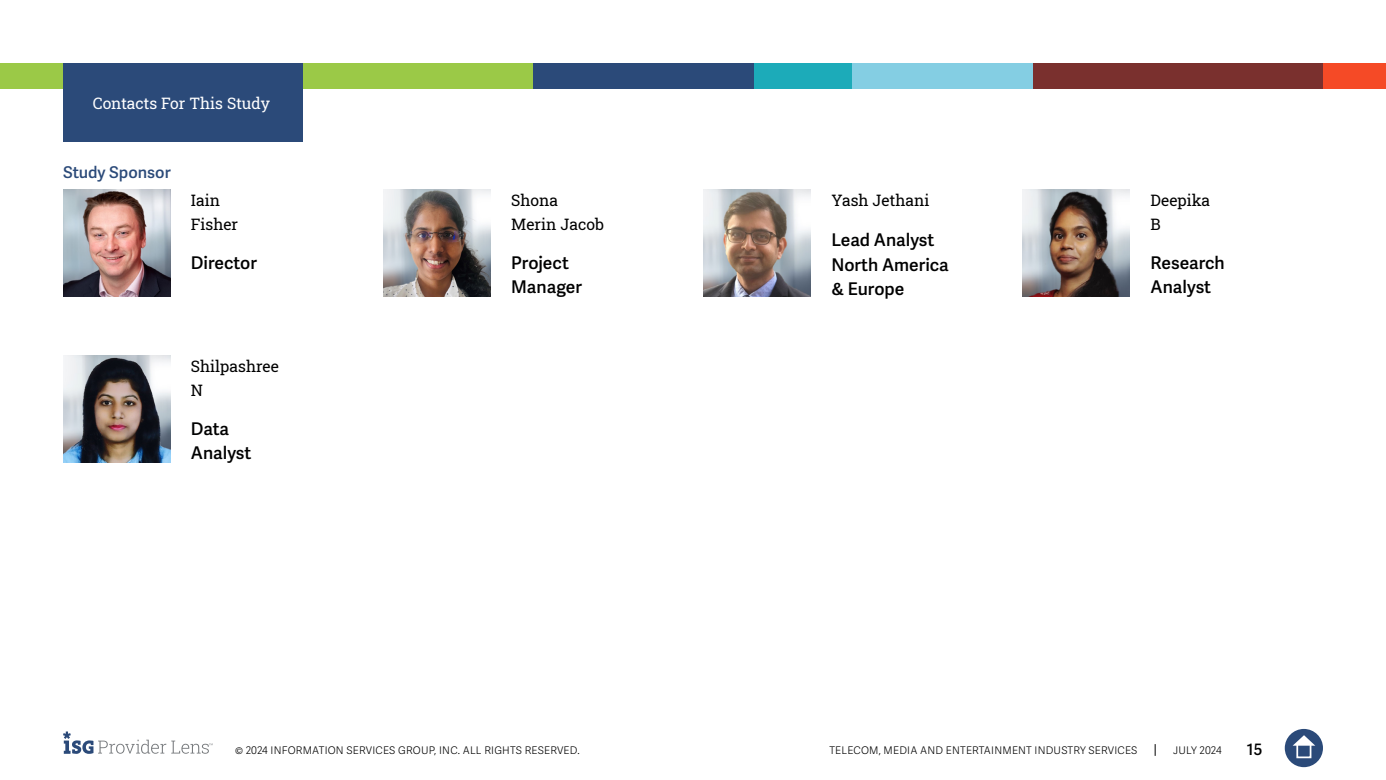
<style>
.page{position:relative;width:1386px;height:780px;background:#fff}
.page>*{position:absolute;margin:0;border:0;box-sizing:border-box;transform-origin:0 0}
.t1{font:600 17.5px/24.5px "Adelle Sans";color:#000101}
.t2{font:600 16.1px "Adelle Sans";color:#2b4a79}
.t3{font:15.75px/24.5px "Roboto Slab ISG P Regular";color:#000}
.t4{font:15.75px "Roboto Slab ISG P Regular";color:#fff}
.t5{font:600 15.75px "Adelle Sans";color:#000}
.t6{font:300 10.5px "Adelle Sans";letter-spacing:.02em;color:#000}
</style>
<div class="page">
<svg style="left:1155px;top:744px;width:1px;height:12px"></svg>
<div style="left:1285px;top:729px;width:38px;height:38px;background:#2b4a79;border-radius:50%"></div>
<svg style="left:1293px;top:735px;width:22px;height:10px"></svg>
<div style="left:1296px;top:743px;width:15px;height:15px;border:2px solid #fff"></div>
<svg style="left:63px;top:731px;width:150px;height:23px"></svg>
<div style="left:0;top:63px;width:533px;height:25px;background:#9bc947"></div>
<div style="left:533px;top:63px;width:223px;height:25px;background:#2b4a79"></div>
<div style="left:850px;top:63px;width:184px;height:25px;background:#84cee3"></div>
<div style="left:1323px;top:63px;width:63px;height:25px;background:#f54a26"></div>
<div style="left:1033px;top:63px;width:290px;height:25px;background:#7a302e"></div>
<div style="left:754px;top:63px;width:98px;height:25px;background:#1cabb9"></div>
<div style="left:63px;top:63px;width:240px;height:79px;background:#2b4a79"></div>
<img style="left:63px;top:189px;width:107px;height:108px">
<img style="left:63px;top:355px;width:107px;height:107px">
<img style="left:383px;top:189px;width:107px;height:108px">
<img style="left:704px;top:189px;width:107px;height:108px">
<img style="left:1023px;top:189px;width:107px;height:108px">
<h3 class="t4" style="left:93px;top:92px;width:179px">Contacts For This Study</h3>
<h2 class="t2" style="left:63px;top:163px;width:109px">Study Sponsor</h2>
<h3 class="t3" style="left:191px;top:187px;width:49px">Iain<br>Fisher</h3>
<h1 class="t1" style="left:191px;top:251px;width:68px">Director</h1>
<h3 class="t3" style="left:191px;top:353px;width:90px">Shilpashree<br>N</h3>
<h1 class="t1" style="left:191px;top:417px;width:62px">Data<br>Analyst</h1>
<h3 class="t3" style="left:511px;top:187px;width:94px">Shona<br>Merin Jacob</h3>
<h1 class="t1" style="left:511px;top:251px;width:72px">Project<br>Manager</h1>
<h3 class="t3" style="left:831px;top:187px;width:100px">Yash Jethani</h3>
<h1 class="t1" style="left:831px;top:228px;width:119px">Lead Analyst<br>North America &amp; Europe</h1>
<h3 class="t3" style="left:1151px;top:187px;width:61px">Deepika<br>B</h3>
<h1 class="t1" style="left:1151px;top:251px;width:76px">Research<br>Analyst</h1>
<p class="t6" style="left:235px;top:744px;width:346px">© 2024 INFORMATION SERVICES GROUP, INC. ALL RIGHTS RESERVED.</p>
<p class="t6" style="left:829px;top:744px;width:309px">TELECOM, MEDIA AND ENTERTAINMENT INDUSTRY SERVICES</p>
<p class="t6" style="left:1173px;top:744px;width:50px">JULY 2024</p>
<h3 class="t5" style="left:1247px;top:740px;width:17px">15</h3>
</div>
